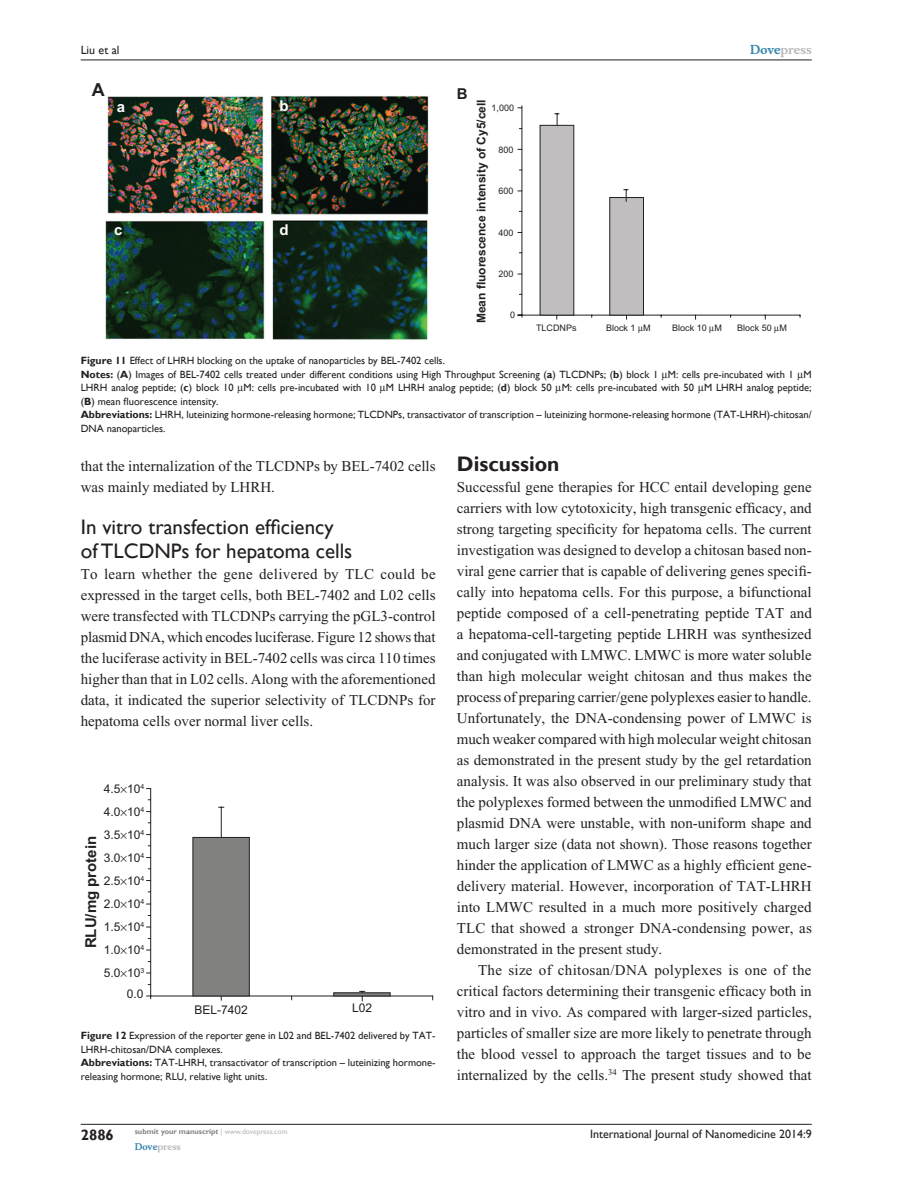
<style>
.page{position:relative;width:918px;height:1188px;background:#fff}
.page>*{position:absolute;margin:0;border:0;box-sizing:border-box;transform-origin:0 0}
.t1{font:21px/24px "Gill Sans";color:#231f20}
.t2{font:700 21px "Gill Sans";color:#231f20}
.t3{font:700 18px "Arial";color:#231f20}
.TxF{font:15px/21px "Times New Roman";color:#231f20;text-align:justify}
.Tx{font:15px/21px "Times New Roman";color:#231f20}
.t4{font:700 15px "Arial";color:#231f20}
.t5{font:700 15px "Gill Sans";color:#231f20}
.t6{font:700 15px "Arial";color:#fff}
.t7{font:12px "Arial";color:#231f20}
.t8{font:12px "Gill Sans";color:#231f20}
.t9{font:700 12px "Arial";color:#231f20}
.t10{font:700 12px "Musee";color:#b8b9bc}
.FigC{font:10.5px/13.5px "Gill Sans";color:#231f20}
.FigC-2{font:700 10.5px "Gill Sans";color:#231f20}
.t11{font:9px "Arial";color:#231f20}
.t12{font:700 9px "Musee";color:#b8b9bc}
.t13{font:700 7.5px "Gill Sans";color:#808285}
.s1{color:#3485ae}
.s2{font-weight:700}
.s3{font-weight:400}
.s4{font-weight:400;color:#b8b9bc}
</style>
<div class="page">
<hr style="left:81px;top:1124px;width:731px;height:1px;background:#231f20">
<hr style="left:81px;top:60px;width:731px;height:1px;background:#231f20">
<img style="left:106px;top:96px;width:323px;height:244px">
<svg style="left:517px;top:105px;width:284px;height:215px"></svg>
<div style="left:609px;top:197px;width:35px;height:118px;background:#c0bebe;border:1px solid #231f20"></div>
<div style="left:540px;top:125px;width:34px;height:190px;background:#c0bebe;border:1px solid #231f20"></div>
<svg style="left:555px;top:113px;width:4px;height:13px"></svg>
<svg style="left:624px;top:189px;width:4px;height:12px"></svg>
<hr style="left:221px;top:807px;width:1px;height:193px;background:#231f20">
<svg style="left:150px;top:788px;width:283px;height:209px"></svg>
<div style="left:193px;top:837px;width:57px;height:159px;background:#818280;border:1px solid #231f20"></div>
<svg style="left:333px;top:992px;width:58px;height:4px"></svg>
<p class="t8" style="left:81px;top:43px;width:40px">Liu et al</p>
<p class="t10" style="left:750px;top:43px;width:63px"><span class="s1">Dove</span>press</p>
<p class="t3" style="left:92px;top:78px;width:14px">A</p>
<p class="t6" style="left:117px;top:97px;width:10px">a</p>
<p class="t6" style="left:279px;top:96px;width:11px">b</p>
<p class="t6" style="left:114px;top:220px;width:10px">c</p>
<p class="t6" style="left:279px;top:220px;width:11px">d</p>
<p class="t4" style="left:457px;top:84px;width:12px">B</p>
<p class="t9" style="left:473px;top:323px;width:226px;rotate:-90deg">Mean fluorescence intensity of Cy5/cell</p>
<p class="t11" style="left:492px;top:102px;width:24px">1,000</p>
<p class="t11" style="left:499px;top:143px;width:17px">800</p>
<p class="t11" style="left:499px;top:185px;width:17px">600</p>
<p class="t11" style="left:499px;top:227px;width:17px">400</p>
<p class="t11" style="left:499px;top:268px;width:17px">200</p>
<p class="t11" style="left:510px;top:309px;width:7px">0</p>
<p class="t11" style="left:536px;top:322px;width:42px">TLCDNPs</p>
<p class="t11" style="left:606px;top:322px;width:46px">Block 1 M</p>
<p class="t11" style="left:672px;top:322px;width:51px">Block 10 M</p>
<p class="t11" style="left:737px;top:322px;width:51px">Block 50 M</p>
<p class="FigC" style="left:81px;top:354px;width:95px"><span class="s2">Figure 11</span> Effect of LHRH</p>
<p class="FigC" style="left:197px;top:354px;width:249px">blocking on the uptake of nanoparticles by BEL-7402 cells.</p>
<p class="FigC" style="left:81px;top:368px;width:732px"><span class="s2">Notes:</span> (<span class="s2">A</span>) Images of BEL-7402 cells treated under different conditions using High Throughput Screening (<span class="s2">a</span>) TLC DNPs; (<span class="s2">b</span>) block 1 M: cells pre-incubated with 1 M<br>LHRH</p>
<p class="FigC" style="left:111px;top:381px;width:294px">analog peptide; (<span class="s2">c</span>) block 10 M: cells pre-incubated with 10 M LHRH</p>
<p class="FigC" style="left:429px;top:381px;width:295px">analog peptide; (<span class="s2">d</span>) block 50 M: cells pre-incubated with 50 M LHRH</p>
<p class="FigC" style="left:747px;top:381px;width:66px">analog peptide;</p>
<p class="FigC" style="left:81px;top:395px;width:139px">(<span class="s2">B</span>) mean fluorescence intensity.</p>
<p class="FigC-2" style="left:81px;top:408px;width:82px">Abbreviations: <span class="s3">LHRH</span></p>
<p class="FigC" style="left:182px;top:408px;width:566px">, luteinizing hormone-releasing hormone; TLC DNPs, transactivator of transcription – luteinizing hormone-releasing hormone (TAT-LHRH</p>
<p class="FigC" style="left:767px;top:408px;width:46px">)-chitosan/</p>
<p class="FigC" style="left:81px;top:422px;width:86px">DNA nanoparticles.</p>
<p class="Tx" style="left:81px;top:455px;width:356px">that the internalization of the TLCDNPs by BEL-7402 cells was mainly mediated by LHRH.</p>
<h2 class="t1" style="left:81px;top:515px;width:273px">In vitro transfection efficiency of TLCDNPs for hepatoma cells</h2>
<p class="TxF" style="left:81px;top:563px;width:357px">To learn whether the gene delivered by TLC could be expressed in the target cells, both BEL-7402 and L02 cells were transfected with TLCDNPs carrying the pGL3-control plasmid DNA, which encodes luciferase. Figure 12 shows that the luciferase activity in BEL-7402 cells was circa 110 times higher than that in L02 cells. Along with the aforementioned data, it indicated the superior selectivity of TLCDNPs for hepatoma cells over normal liver cells.</p>
<h1 class="t2" style="left:457px;top:451px;width:104px">Discussion</h1>
<p class="TxF" style="left:457px;top:476px;width:357px">Successful gene therapies for HCC entail developing gene carriers with low cytotoxicity, high transgenic efficacy, and strong targeting specificity for hepatoma cells. The current investigation was designed to develop a chitosan based non&shy;viral gene carrier that is capable of delivering genes specifi&shy;cally into hepatoma cells. For this purpose, a bifunctional peptide composed of a cell-penetrating peptide TAT and a hepatoma-cell-targeting peptide LHRH was synthesized and conjugated with LMWC. LMWC is more water soluble than high molecular weight chitosan and thus makes the process of preparing carrier/gene polyplexes easier to handle.<br>Unfortunately, the DNA-condensing power of LMWC is much weaker compared with high molecular weight chitosan as demonstrated in the present study by the gel retardation analysis. It was also observed in our preliminary study that the polyplexes formed between the unmodified LMWC and plasmid DNA were unstable, with non-uniform shape and much larger size (data not shown). Those reasons together hinder the application of LMWC as a highly efficient gene&shy;delivery material. However, incorporation of TAT-LHRH into LMWC resulted in a much more positively charged TLC that showed a stronger DNA-condensing power, as demonstrated in the present study.</p>
<p class="Tx" style="left:457px;top:959px;width:356px;text-align:justify;text-indent:21px">The size of chitosan/DNA polyplexes is one of the critical factors determining their transgenic efficacy both in vitro and in vivo. As compared with larger-sized particles, particles of smaller size are more likely to penetrate through the blood vessel to approach the target tissues and to be internalized by the cells.<sup>34</sup> The present study showed that</p>
<p class="t7" style="left:104px;top:781px;width:42px">4.5 10<sup>4</sup></p>
<p class="t7" style="left:104px;top:804px;width:42px">4.0 10<sup>4</sup></p>
<p class="t7" style="left:104px;top:827px;width:42px">3.5 10<sup>4</sup></p>
<p class="t4" style="left:81px;top:948px;width:114px;rotate:-90deg">RLU/mg protein</p>
<p class="t7" style="left:104px;top:850px;width:42px">3.0 10<sup>4</sup></p>
<p class="t7" style="left:104px;top:873px;width:42px">2.5 10<sup>4</sup></p>
<p class="t7" style="left:104px;top:896px;width:42px">2.0 10<sup>4</sup></p>
<p class="t7" style="left:104px;top:919px;width:42px">1.5 10<sup>4</sup></p>
<p class="t7" style="left:104px;top:942px;width:42px">1.0 10<sup>4</sup></p>
<p class="t7" style="left:104px;top:965px;width:42px">5.0 10<sup>3</sup></p>
<p class="t7" style="left:127px;top:986px;width:18px">0.0</p>
<p class="t7" style="left:195px;top:1001px;width:55px">BEL-7402</p>
<p class="t7" style="left:352px;top:1000px;width:22px">L02</p>
<p class="FigC" style="left:81px;top:1029px;width:356px"><span class="s2">Figure 12</span> Expression of the reporter gene in L02 and BEL-7402 delivered by TAT-<br>LHRH</p>
<p class="FigC" style="left:108px;top:1042px;width:117px">-chitosan/DNA complexes.</p>
<p class="FigC-2" style="left:81px;top:1056px;width:105px">Abbreviations: <span class="s3">TAT-LHRH</span></p>
<p class="FigC" style="left:81px;top:1056px;width:356px;text-indent:124px">, transactivator of transcription – luteinizing hormone&shy;releasing hormone; RLU, relative light units.</p>
<p class="t5" style="left:81px;top:1126px;width:35px">2886</p>
<p class="t13" style="left:135px;top:1127px;width:154px">submit your manuscript <span class="s4">| www.dovepress.com</span></p>
<p class="t12" style="left:135px;top:1141px;width:48px"><span class="s1">Dove</span>press</p>
<p class="t8" style="left:590px;top:1127px;width:223px">International Journal of Nanomedicine 2014:9</p>
</div>
